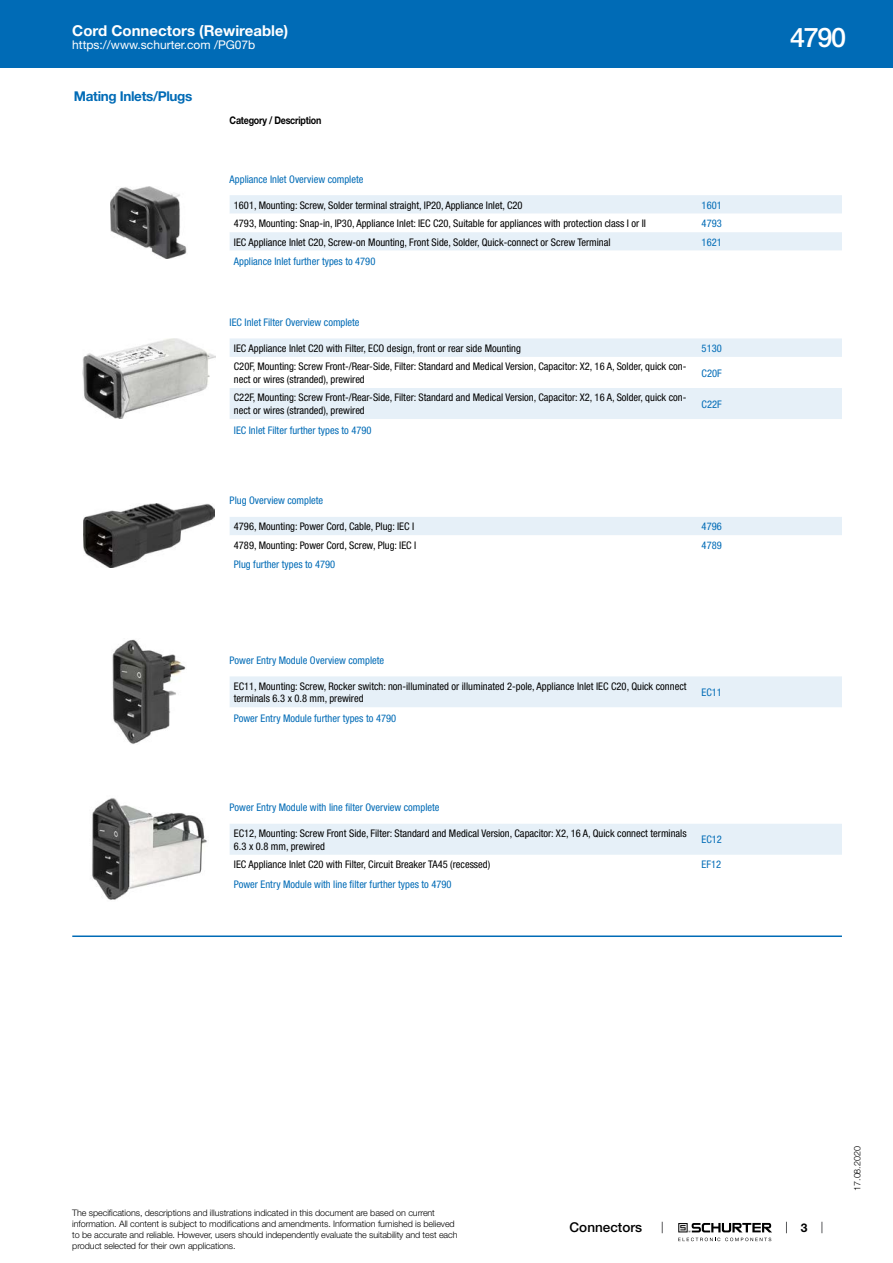
<style>
.page{position:relative;width:893px;height:1263px;background:#fff}
.page>*{position:absolute;margin:0;border:0;box-sizing:border-box;transform-origin:0 0}
.t1{font:500 27px "Helvetica Neue LT";color:#fff}
.t2{font:700 15px "Helvetica Neue LT";color:#fff}
.t3{font:700 13.5px "Helvetica Neue LT";letter-spacing:-.025em;color:#006bb6}
.t4{font:500 13.5px "Helvetica Neue LT";color:#000}
.t5{font:12px "Helvetica Neue LT";color:#fff}
.t6{font:700 12px "Helvetica Neue LT";color:#000}
.t7{font:condensed 10.5px/12.6px "Helvetica Neue LT";color:#000}
.t8{font:condensed 10.5px "Helvetica Neue LT";color:#006bb6}
.t9{font:700 10.5px "Helvetica Neue LT";letter-spacing:-.025em;color:#000;scale:.85 1}
.t10{font:300 9px/10.8px "Helvetica Neue LT";letter-spacing:-.01em;color:#000}
</style>
<div class="page">
<svg style="left:678px;top:1223px;width:94px;height:18px"></svg>
<div style="left:0;top:0;width:893px;height:68px;background:#006bb6"></div>
<img style="left:110px;top:187px;width:77px;height:72px">
<svg style="left:230px;top:195px;width:612px;height:56px"></svg>
<img style="left:82px;top:339px;width:133px;height:80px">
<div style="left:230px;top:338px;width:612px;height:19px;background:#e6f0f8"></div>
<div style="left:230px;top:388px;width:612px;height:31px;background:#e6f0f8"></div>
<img style="left:83px;top:504px;width:131px;height:63px">
<div style="left:230px;top:517px;width:612px;height:18px;background:#e6f0f8"></div>
<img style="left:112px;top:639px;width:74px;height:105px">
<div style="left:230px;top:676px;width:612px;height:31px;background:#e6f0f8"></div>
<img style="left:92px;top:798px;width:115px;height:102px">
<div style="left:230px;top:824px;width:612px;height:31px;background:#e6f0f8"></div>
<hr style="left:72px;top:935px;width:770px;height:2px;background:#006bb6">
<h2 class="t2" style="left:72px;top:21px;width:217px">Cord Connectors (Rewireable)</h2>
<p class="t5" style="left:72px;top:38px;width:185px">https://www.schurter.com /PG07b</p>
<p class="t3" style="left:74px;top:88px;width:120px">Mating Inlets/Plugs</p>
<p class="t9" style="left:230px;top:114px;width:109px">Category / Description</p>
<p class="t8" style="left:230px;top:173px;width:135px">Appliance Inlet Overview complete</p>
<p class="t7" style="left:234px;top:198px;width:290px">1601, Mounting: Screw, Solder terminal straight, IP20, Appliance Inlet, C20</p>
<p class="t8" style="left:702px;top:199px;width:22px">1601</p>
<p class="t7" style="left:234px;top:217px;width:414px">4793, Mounting: Snap-in, IP30, Appliance Inlet: IEC C20, Suitable for appliances with protection class I or II</p>
<p class="t8" style="left:702px;top:217px;width:22px">4793</p>
<p class="t7" style="left:234px;top:235px;width:378px">IEC Appliance Inlet C20, Screw-on Mounting, Front Side, Solder, Quick-connect or Screw Terminal</p>
<p class="t8" style="left:702px;top:236px;width:22px">1621</p>
<p class="t8" style="left:234px;top:255px;width:143px">Appliance Inlet further types to 4790</p>
<p class="t8" style="left:230px;top:316px;width:131px">IEC Inlet Filter Overview complete</p>
<p class="t7" style="left:234px;top:342px;width:289px">IEC Appliance Inlet C20 with Filter, ECO design, front or rear side Mounting</p>
<p class="t8" style="left:702px;top:342px;width:22px">5130</p>
<p class="t7" style="left:234px;top:360px;width:454px">C20F, Mounting: Screw Front-/Rear-Side, Filter: Standard and Medical Version, Capacitor: X2, 16 A, Solder, quick con&shy;nect or wires (stranded), prewired</p>
<p class="t8" style="left:702px;top:367px;width:22px">C20F</p>
<p class="t7" style="left:234px;top:391px;width:454px">C22F, Mounting: Screw Front-/Rear-Side, Filter: Standard and Medical Version, Capacitor: X2, 16 A, Solder, quick con&shy;nect or wires (stranded), prewired</p>
<p class="t8" style="left:702px;top:398px;width:22px">C22F</p>
<p class="t8" style="left:234px;top:424px;width:139px">IEC Inlet Filter further types to 4790</p>
<p class="t8" style="left:230px;top:494px;width:95px">Plug Overview complete</p>
<p class="t7" style="left:234px;top:520px;width:182px">4796, Mounting: Power Cord, Cable, Plug: IEC I</p>
<p class="t8" style="left:702px;top:520px;width:22px">4796</p>
<p class="t7" style="left:234px;top:539px;width:184px">4789, Mounting: Power Cord, Screw, Plug: IEC I</p>
<p class="t8" style="left:702px;top:539px;width:22px">4789</p>
<p class="t8" style="left:234px;top:559px;width:103px">Plug further types to 4790</p>
<p class="t8" style="left:230px;top:654px;width:156px">Power Entry Module Overview complete</p>
<p class="t7" style="left:234px;top:680px;width:454px">EC11, Mounting: Screw, Rocker switch: non-illuminated or illuminated 2-pole, Appliance Inlet IEC C20, Quick connect terminals 6.3 x 0.8 mm, prewired</p>
<p class="t8" style="left:702px;top:686px;width:22px">EC11</p>
<p class="t8" style="left:234px;top:712px;width:164px">Power Entry Module further types to 4790</p>
<p class="t8" style="left:230px;top:801px;width:211px">Power Entry Module with line filter Overview complete</p>
<p class="t7" style="left:234px;top:827px;width:454px">EC12, Mounting: Screw Front Side, Filter: Standard and Medical Version, Capacitor: X2, 16 A, Quick connect terminals<br>6.3 x 0.8 mm, prewired</p>
<p class="t8" style="left:702px;top:834px;width:22px">EC12</p>
<p class="t7" style="left:234px;top:858px;width:258px">IEC Appliance Inlet C20 with Filter, Circuit Breaker TA45 (recessed)</p>
<p class="t8" style="left:702px;top:858px;width:21px">EF12</p>
<p class="t8" style="left:234px;top:878px;width:219px">Power Entry Module with line filter further types to 4790</p>
<h1 class="t1" style="left:790px;top:21px;width:57px">4790</h1>
<p class="t10" style="left:72px;top:1207px;width:387px">The specifications, descriptions and illustrations indicated in this document are based on current information. All content is subject to modifications and amendments. Information furnished is believed to be accurate and reliable. However, users should independently evaluate the suitability and test each product selected for their own applications.</p>
<p class="t4" style="left:570px;top:1219px;width:74px">Connectors</p>
<p class="t6" style="left:801px;top:1220px;width:8px">3</p>
<p class="t10" style="left:852px;top:1191px;width:46px;rotate:-90deg">17.08.2020</p>
</div>
